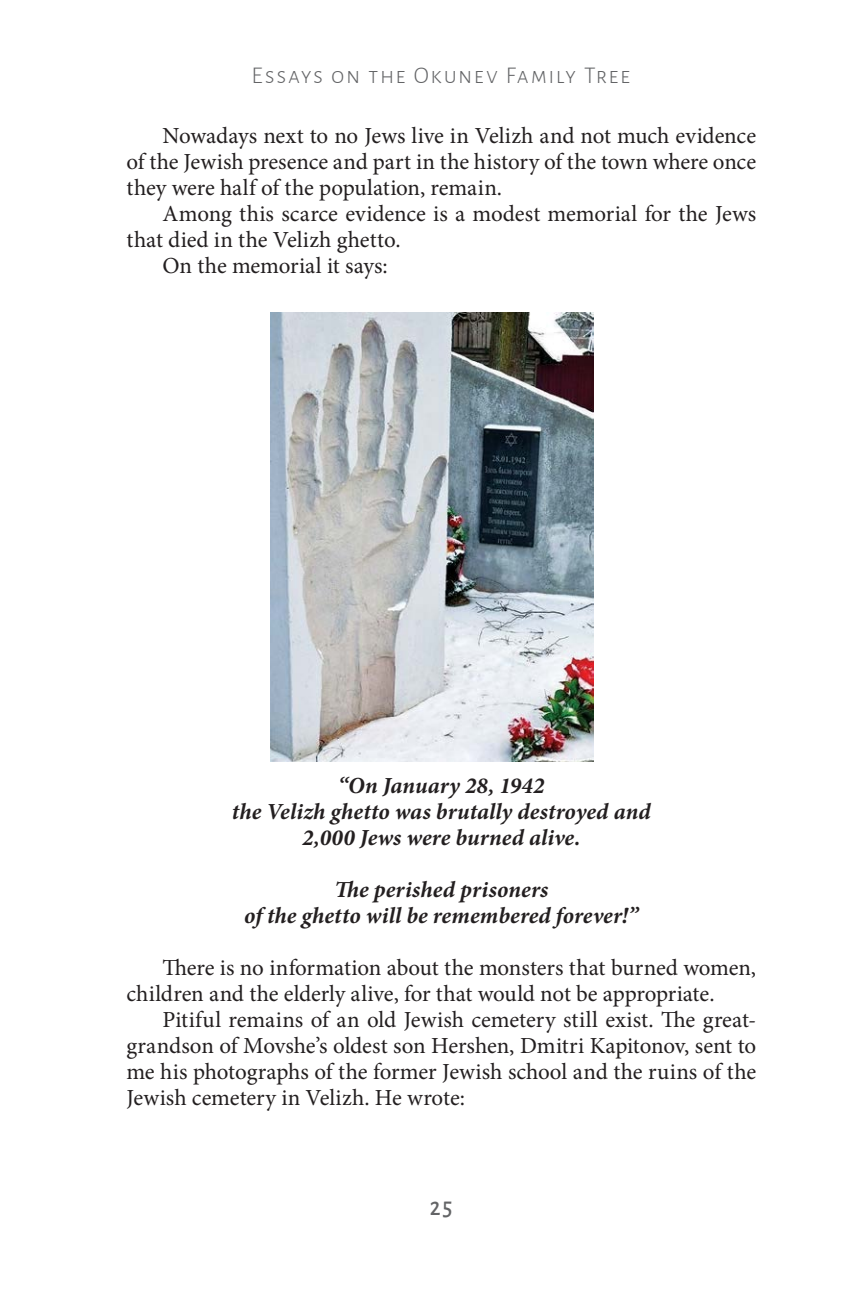
<style>
.page{position:relative;width:864px;height:1296px;background:#fff}
.page>*{position:absolute;margin:0;border:0;box-sizing:border-box;transform-origin:0 0}
.t1{font:500 26px "Alegreya Sans SC";color:#636466;scale:.9 1}
.t2{font:300 24px "Alegreya Sans SC";letter-spacing:.06em;color:#636466}
.t3{font:23px/26px "Minion Pro";letter-spacing:-.005em;color:#231f20;text-align:justify}
.t4{font:italic 700 23px/26px "Minion Pro";letter-spacing:.005em;color:#231f20;text-align:center}
</style>
<div class="page">
<img style="left:270px;top:312px;width:324px;height:449px">
<p class="t2" style="left:252px;top:60px;width:380px">Essays on the Okunev Family Tree</p>
<p class="t3" style="left:126px;top:123px;width:631px;text-indent:36px">Nowadays next to no Jews live in Velizh and not much evidence of the Jewish presence and part in the history of the town where once they were half of the population, remain.</p>
<p class="t3" style="left:162px;top:201px;width:595px">Among this scarce evidence is a modest memorial for the Jews</p>
<p class="t3" style="left:126px;top:227px;width:276px">that died in the Velizh ghetto.</p>
<p class="t3" style="left:162px;top:253px;width:227px">On the memorial it says:</p>
<p class="t4" style="left:232px;top:772px;width:420px">“On January 28, 1942<br>the Velizh ghetto was brutally destroyed and<br>2,000 Jews were burned alive.</p>
<p class="t4" style="left:244px;top:876px;width:396px">The perished prisoners<br>of the ghetto will be remembered forever!”</p>
<p class="t3" style="left:126px;top:955px;width:631px;text-indent:36px">There is no information about the monsters that burned women, children and the elderly alive, for that would not be appropriate.</p>
<p class="t3" style="left:126px;top:1007px;width:631px;text-indent:36px">Pitiful remains of an old Jewish cemetery still exist. The great&shy;grandson of Movshe’s oldest son Hershen, Dmitri Kapitonov, sent to me his photographs of the former Jewish school and the ruins of the Jewish cemetery in Velizh. He wrote:</p>
<p class="t1" style="left:430px;top:1188px;width:27px">25</p>
</div>
